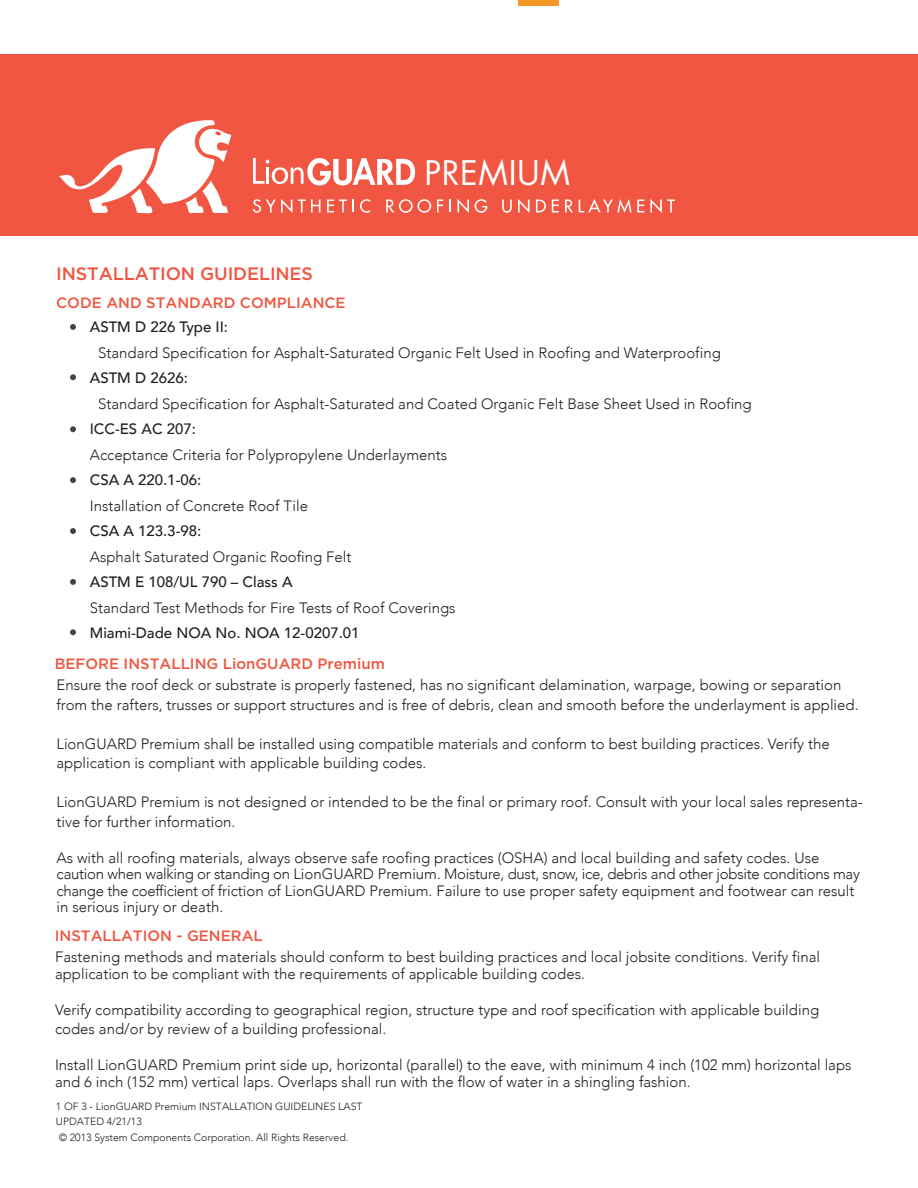
<style>
.page{position:relative;width:918px;height:1188px;background:#fff}
.page>*{position:absolute;margin:0;border:0;box-sizing:border-box;transform-origin:0 0}
.t1{font:33px "Futura";letter-spacing:.02em;color:#fff}
.t2{font:500 18px "Gotham HTF";letter-spacing:-.01em;color:#f05641}
.t3{font:300 15px/16.5px "Avenir";color:#231f20}
.t4{font:500 15px "Avenir";color:#231f20}
.t5{font:500 15px "Gotham HTF";color:#f05641}
.t6{font:300 10.5px/15.6px "Avenir";color:#231f20}
</style>
<div class="page">
<div style="left:0;top:54px;width:918px;height:181px;background:#f05641"></div>
<svg style="left:253px;top:199px;width:39px;height:14px"></svg>
<svg style="left:298px;top:199px;width:22px;height:13px"></svg>
<svg style="left:327px;top:199px;width:27px;height:13px"></svg>
<svg style="left:360px;top:199px;width:10px;height:14px"></svg>
<svg style="left:386px;top:199px;width:45px;height:14px"></svg>
<svg style="left:437px;top:199px;width:6px;height:13px"></svg>
<svg style="left:449px;top:199px;width:2px;height:13px"></svg>
<svg style="left:457px;top:199px;width:12px;height:14px"></svg>
<svg style="left:475px;top:199px;width:12px;height:14px"></svg>
<svg style="left:502px;top:199px;width:10px;height:14px"></svg>
<svg style="left:518px;top:199px;width:12px;height:14px"></svg>
<svg style="left:536px;top:199px;width:10px;height:13px"></svg>
<svg style="left:552px;top:199px;width:7px;height:13px"></svg>
<svg style="left:565px;top:199px;width:8px;height:13px"></svg>
<svg style="left:579px;top:199px;width:65px;height:14px"></svg>
<svg style="left:650px;top:199px;width:25px;height:14px"></svg>
<svg style="left:59px;top:120px;width:173px;height:94px"></svg>
<svg style="left:253px;top:158px;width:162px;height:27px"></svg>
<svg style="left:70px;top:324px;width:6px;height:6px"></svg>
<svg style="left:70px;top:374px;width:6px;height:6px"></svg>
<svg style="left:70px;top:426px;width:6px;height:6px"></svg>
<svg style="left:70px;top:477px;width:6px;height:6px"></svg>
<svg style="left:70px;top:528px;width:6px;height:6px"></svg>
<svg style="left:70px;top:579px;width:6px;height:6px"></svg>
<svg style="left:70px;top:629px;width:6px;height:6px"></svg>
<div style="left:518px;top:0;width:41px;height:6px;background:#f79727"></div>
<p class="t2" style="left:56px;top:263px;width:258px">INSTALLATION GUIDELINES</p>
<p class="t5" style="left:56px;top:294px;width:291px">CODE AND STANDARD COMPLIANCE</p>
<h1 class="t1" style="left:424px;top:151px;width:147px">PREMIUM</h1>
<p class="t4" style="left:90px;top:314px;width:140px">ASTM D 226 Type II:</p>
<p class="t3" style="left:98px;top:344px;width:624px">Standard Specification for Asphalt-Saturated Organic Felt Used in Roofing and Waterproofing</p>
<p class="t4" style="left:90px;top:365px;width:100px">ASTM D 2626:</p>
<p class="t3" style="left:98px;top:395px;width:655px">Standard Specification for Asphalt-Saturated and Coated Organic Felt Base Sheet Used in Roofing</p>
<p class="t4" style="left:90px;top:416px;width:108px">ICC-ES AC 207:</p>
<p class="t3" style="left:90px;top:446px;width:359px">Acceptance Criteria for Polypropylene Underlayments</p>
<p class="t4" style="left:90px;top:467px;width:113px">CSA A 220.1-06:</p>
<p class="t3" style="left:90px;top:497px;width:220px">Installation of Concrete Roof Tile</p>
<p class="t4" style="left:90px;top:518px;width:113px">CSA A 123.3-98:</p>
<p class="t3" style="left:90px;top:548px;width:263px">Asphalt Saturated Organic Roofing Felt</p>
<p class="t4" style="left:90px;top:569px;width:204px">ASTM E 108/UL 790 – Class A</p>
<p class="t3" style="left:90px;top:599px;width:367px">Standard Test Methods for Fire Tests of Roof Coverings</p>
<p class="t4" style="left:90px;top:620px;width:271px">Miami-Dade NOA No. NOA 12-0207.01</p>
<p class="t5" style="left:55px;top:655px;width:332px">BEFORE INSTALLING LionGUARD Premium</p>
<p class="t3" style="left:57px;top:675px;width:804px;line-height:19.5px">Ensure the roof deck or substrate is properly fastened, has no significant delamination, warpage, bowing or separation from the rafters, trusses or support structures and is free of debris, clean and smooth before the underlayment is applied.</p>
<p class="t3" style="left:57px;top:734px;width:775px;line-height:19.5px">LionGUARD Premium shall be installed using compatible materials and conform to best building practices. Verify the application is compliant with applicable building codes.</p>
<p class="t3" style="left:57px;top:792px;width:808px;line-height:19.5px">LionGUARD Premium is not designed or intended to be the final or primary roof. Consult with your local sales representa&shy;tive for further information.</p>
<p class="t3" style="left:57px;top:849px;width:805px">As with all roofing materials, always observe safe roofing practices (OSHA) and local building and safety codes. Use caution when walking or standing on LionGUARD Premium. Moisture, dust, snow, ice, debris and other jobsite conditions may change the coefficient of friction of LionGUARD Premium. Failure to use proper safety equipment and footwear can result in serious injury or death.</p>
<p class="t5" style="left:55px;top:927px;width:210px">INSTALLATION - GENERAL</p>
<p class="t3" style="left:55px;top:949px;width:767px">Fastening methods and materials should conform to best building practices and local jobsite conditions. Verify final application to be compliant with the requirements of applicable building codes.</p>
<p class="t3" style="left:55px;top:1000px;width:766px;line-height:19.5px">Verify compatibility according to geographical region, structure type and roof specification with applicable building codes and/or by review of a building professional.</p>
<p class="t3" style="left:55px;top:1057px;width:798px">Install LionGUARD Premium print side up, horizontal (parallel) to the eave, with minimum 4 inch (102 mm) horizontal laps and 6 inch (152 mm) vertical laps. Overlaps shall run with the flow of water in a shingling fashion.</p>
<p class="t6" style="left:56px;top:1098px;width:308px">1 OF 3 - LionGUARD Premium INSTALLATION GUIDELINES LAST<br>UPDATED 4/21/13<br>© 2013 System Components Corporation. All Rights Reserved.</p>
</div>
